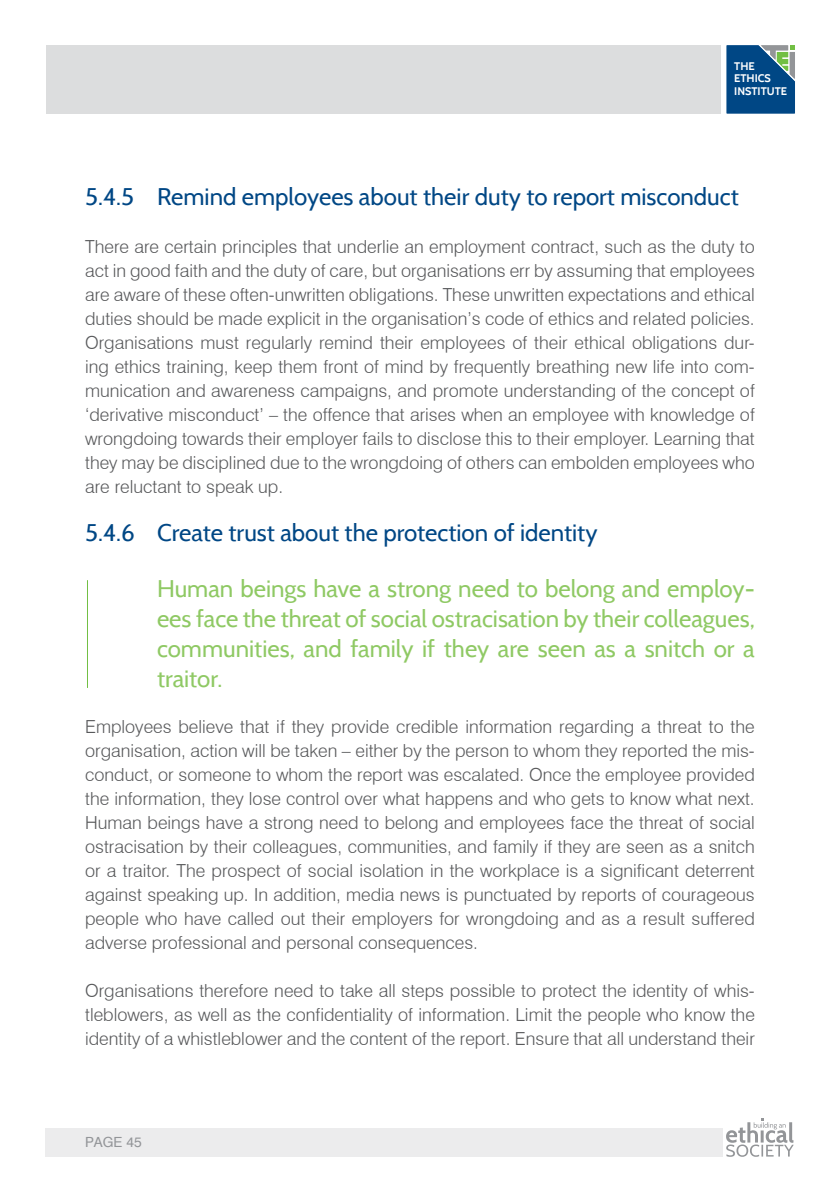
<style>
.page{position:relative;width:840px;height:1191px;background:#fff}
.page>*{position:absolute;margin:0;border:0;box-sizing:border-box;transform-origin:0 0}
.Text_Paragraph_Style{font:24px/30px "Cabin";color:#8fc964;text-align:justify}
.headings_blue{font:24px "Cabin";color:#004785}
.Text_Paragraph_Style-2{font:300 18px/24px "Swiss 721 BT";color:#58595b;text-align:justify}
.t1{font:14px "Swiss 721 BT";color:#939598}
.t2{font:700 11px "Cabin";color:#fff}
</style>
<div class="page">
<div style="left:45px;top:1128px;width:677px;height:29px;background:#ececed"></div>
<svg style="left:726px;top:1118px;width:67px;height:38px"></svg>
<div style="left:46px;top:45px;width:674px;height:68px;background:#dcddde"></div>
<svg style="left:726px;top:45px;width:68px;height:68px;background:#185889"></svg>
<hr style="left:87px;top:580px;width:1px;height:108px;background:#72bf44">
<p class="t2" style="left:733px;top:59px;width:22px">THE</p>
<p class="t2" style="left:733px;top:72px;width:38px">ETHICS</p>
<p class="t2" style="left:733px;top:84px;width:54px">INSTITUTE</p>
<p class="headings_blue" style="left:85px;top:181px;width:655px">5.4.5 Remind employees about their duty to report misconduct</p>
<p class="Text_Paragraph_Style-2" style="left:85px;top:234px;width:670px">There are certain principles that underlie an employment contract, such as the duty to act in good faith and the duty of care, but organisations err by assuming that employees are aware of these often-unwritten obligations. These unwritten expectations and ethical duties should be made explicit in the organisation’s code of ethics and related policies.<br>Organisations must regularly remind their employees of their ethical obligations dur&shy;ing ethics training, keep them front of mind by frequently breathing new life into com&shy;munication and awareness campaigns, and promote understanding of the concept of ‘derivative misconduct’ – the offence that arises when an employee with knowledge of wrongdoing towards their employer fails to disclose this to their employer. Learning that they may be disciplined due to the wrongdoing of others can embolden employees who are reluctant to speak up.</p>
<p class="headings_blue" style="left:85px;top:517px;width:513px">5.4.6 Create trust about the protection of identity</p>
<p class="Text_Paragraph_Style" style="left:157px;top:573px;width:599px">Human beings have a strong need to belong and employ&shy;ees face the threat of social ostracisation by their colleagues, communities, and family if they are seen as a snitch or a traitor.</p>
<p class="Text_Paragraph_Style-2" style="left:85px;top:714px;width:670px">Employees believe that if they provide credible information regarding a threat to the organisation, action will be taken – either by the person to whom they reported the mis&shy;conduct, or someone to whom the report was escalated. Once the employee provided the information, they lose control over what happens and who gets to know what next.<br>Human beings have a strong need to belong and employees face the threat of social ostracisation by their colleagues, communities, and family if they are seen as a snitch or a traitor. The prospect of social isolation in the workplace is a significant deterrent against speaking up. In addition, media news is punctuated by reports of courageous people who have called out their employers for wrongdoing and as a result suffered adverse professional and personal consequences.</p>
<p class="Text_Paragraph_Style-2" style="left:85px;top:978px;width:671px">Organisations therefore need to take all steps possible to protect the identity of whis&shy;tleblowers, as well as the confidentiality of information. Limit the people who know the identity of a whistleblower and the content of the report. Ensure that all understand their</p>
<p class="t1" style="left:85px;top:1133px;width:58px">PAGE 45</p>
</div>
